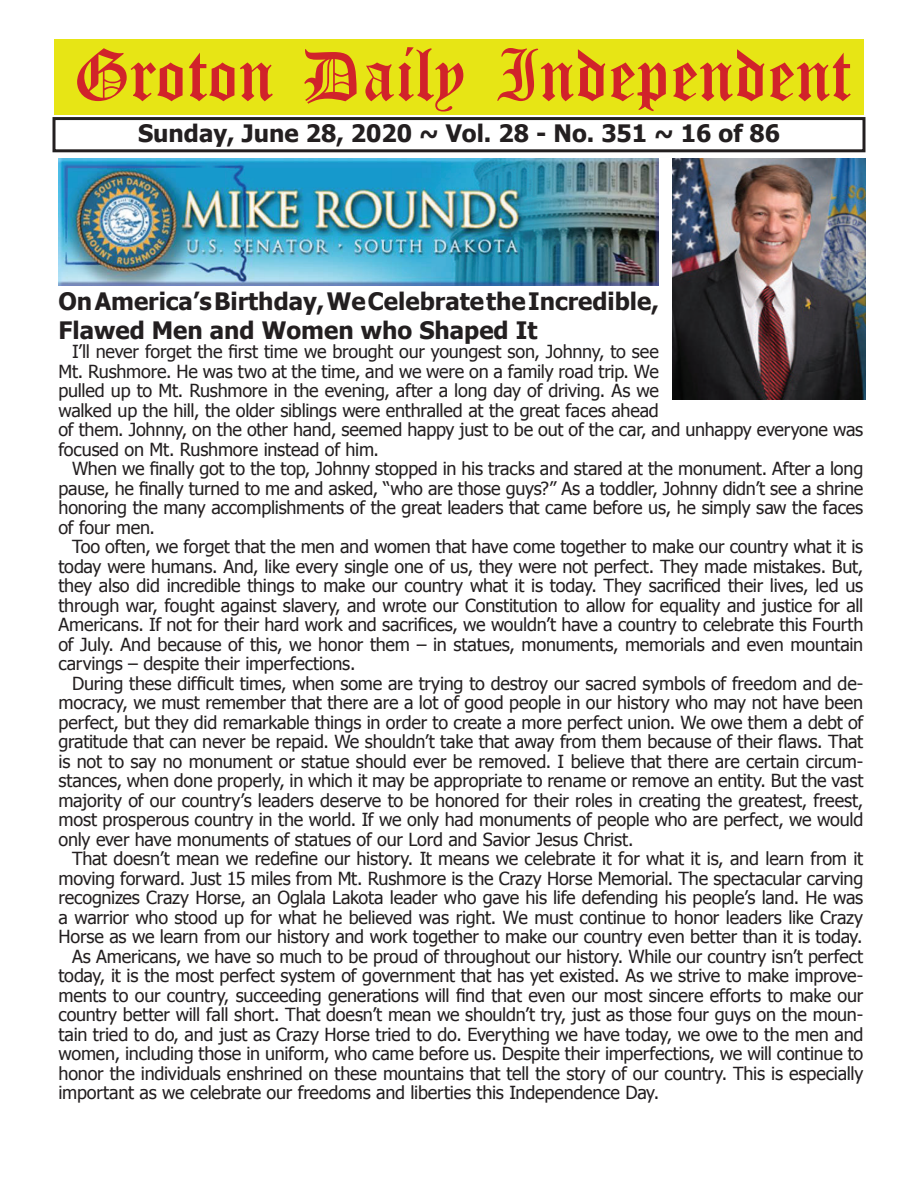
<style>
.page{position:relative;width:918px;height:1188px;background:#fff}
.page>*{position:absolute;margin:0;border:0;box-sizing:border-box;transform-origin:0 0}
.t1{font:54px "Old English Five";color:#d1232a}
.t2{font:700 24px/28.8px "Tahoma";color:#231f20}
.t3{font:18px/19.5px "Tahoma";letter-spacing:-.01em;color:#231f20;text-align:justify}
</style>
<div class="page">
<div style="left:52px;top:117px;width:814px;height:35px;border:3px solid #231f20"></div>
<div style="left:54px;top:40px;width:810px;height:75px;background:#e7e515"></div>
<img style="left:672px;top:158px;width:194px;height:242px">
<img style="left:58px;top:158px;width:601px;height:127px">
<h1 class="t1" style="left:73px;top:50px;width:779px">Groton Daily Independent</h1>
<h2 class="t2" style="left:138px;top:117px;width:644px">Sunday, June 28, 2020 ~ Vol. 28 - No. 351 ~ 16 of 86</h2>
<h2 class="t2" style="left:58px;top:285px;width:602px">On America’s Birthday, We Celebrate the Incredible,<br>Flawed Men and Women who Shaped It</h2>
<p class="t3" style="left:58px;top:341px;width:806px;text-align:left;text-indent:14px">I’ll never forget the first time we brought our youngest son, Johnny, to see<br>Mt. Rushmore. He was two at the time, and we were on a family road trip. We<br>pulled up to Mt. Rushmore in the evening, after a long day of driving. As we<br>walked up the hill, the older siblings were enthralled at the great faces ahead<br>of them. Johnny, on the other hand, seemed happy just to be out of the car, and unhappy everyone was focused on Mt. Rushmore instead of him.</p>
<p class="t3" style="left:58px;top:458px;width:806px;text-indent:14px">When we finally got to the top, Johnny stopped in his tracks and stared at the monument. After a long pause, he finally turned to me and asked, “who are those guys?” As a toddler, Johnny didn’t see a shrine honoring the many accomplishments of the great leaders that came before us, he simply saw the faces of four men.</p>
<p class="t3" style="left:58px;top:536px;width:806px;text-indent:14px">Too often, we forget that the men and women that have come together to make our country what it is today were humans. And, like every single one of us, they were not perfect. They made mistakes. But, they also did incredible things to make our country what it is today. They sacrificed their lives, led us through war, fought against slavery, and wrote our Constitution to allow for equality and justice for all Americans. If not for their hard work and sacrifices, we wouldn’t have a country to celebrate this Fourth of July. And because of this, we honor them – in statues, monuments, memorials and even mountain carvings – despite their imperfections.</p>
<p class="t3" style="left:58px;top:673px;width:806px;text-indent:14px">During these difficult times, when some are trying to destroy our sacred symbols of freedom and de&shy;mocracy, we must remember that there are a lot of good people in our history who may not have been perfect, but they did remarkable things in order to create a more perfect union. We owe them a debt of gratitude that can never be repaid. We shouldn’t take that away from them because of their flaws. That is not to say no monument or statue should ever be removed. I believe that there are certain circum&shy;stances, when done properly, in which it may be appropriate to rename or remove an entity. But the vast majority of our country’s leaders deserve to be honored for their roles in creating the greatest, freest, most prosperous country in the world. If we only had monuments of people who are perfect, we would only ever have monuments of statues of our Lord and Savior Jesus Christ.</p>
<p class="t3" style="left:72px;top:848px;width:793px">That doesn’t mean we redefine our history. It means we celebrate it for what it is, and learn from it</p>
<p class="t3" style="left:58px;top:867px;width:806px">moving forward. Just 15 miles from Mt. Rushmore is the Crazy Horse Memorial. The spectacular carving</p>
<p class="t3" style="left:58px;top:887px;width:806px">recognizes Crazy Horse, an Oglala Lakota leader who gave his life defending his people’s land. He was</p>
<p class="t3" style="left:58px;top:906px;width:806px">a warrior who stood up for what he believed was right. We must continue to honor leaders like Crazy</p>
<p class="t3" style="left:58px;top:926px;width:805px">Horse as we learn from our history and work together to make our country even better than it is today.</p>
<p class="t3" style="left:72px;top:945px;width:793px">As Americans, we have so much to be proud of throughout our history. While our country isn’t perfect</p>
<p class="t3" style="left:58px;top:965px;width:806px">today, it is the most perfect system of government that has yet existed. As we strive to make improve-</p>
<p class="t3" style="left:58px;top:984px;width:806px">ments to our country, succeeding generations will find that even our most sincere efforts to make our</p>
<p class="t3" style="left:58px;top:1004px;width:806px">country better will fall short. That doesn’t mean we shouldn’t try, just as those four guys on the moun-</p>
<p class="t3" style="left:58px;top:1023px;width:806px">tain tried to do, and just as Crazy Horse tried to do. Everything we have today, we owe to the men and</p>
<p class="t3" style="left:58px;top:1043px;width:806px">women, including those in uniform, who came before us. Despite their imperfections, we will continue to</p>
<p class="t3" style="left:58px;top:1062px;width:806px">honor the individuals enshrined on these mountains that tell the story of our country. This is especially</p>
<p class="t3" style="left:58px;top:1082px;width:602px">important as we celebrate our freedoms and liberties this Independence Day.</p>
</div>
